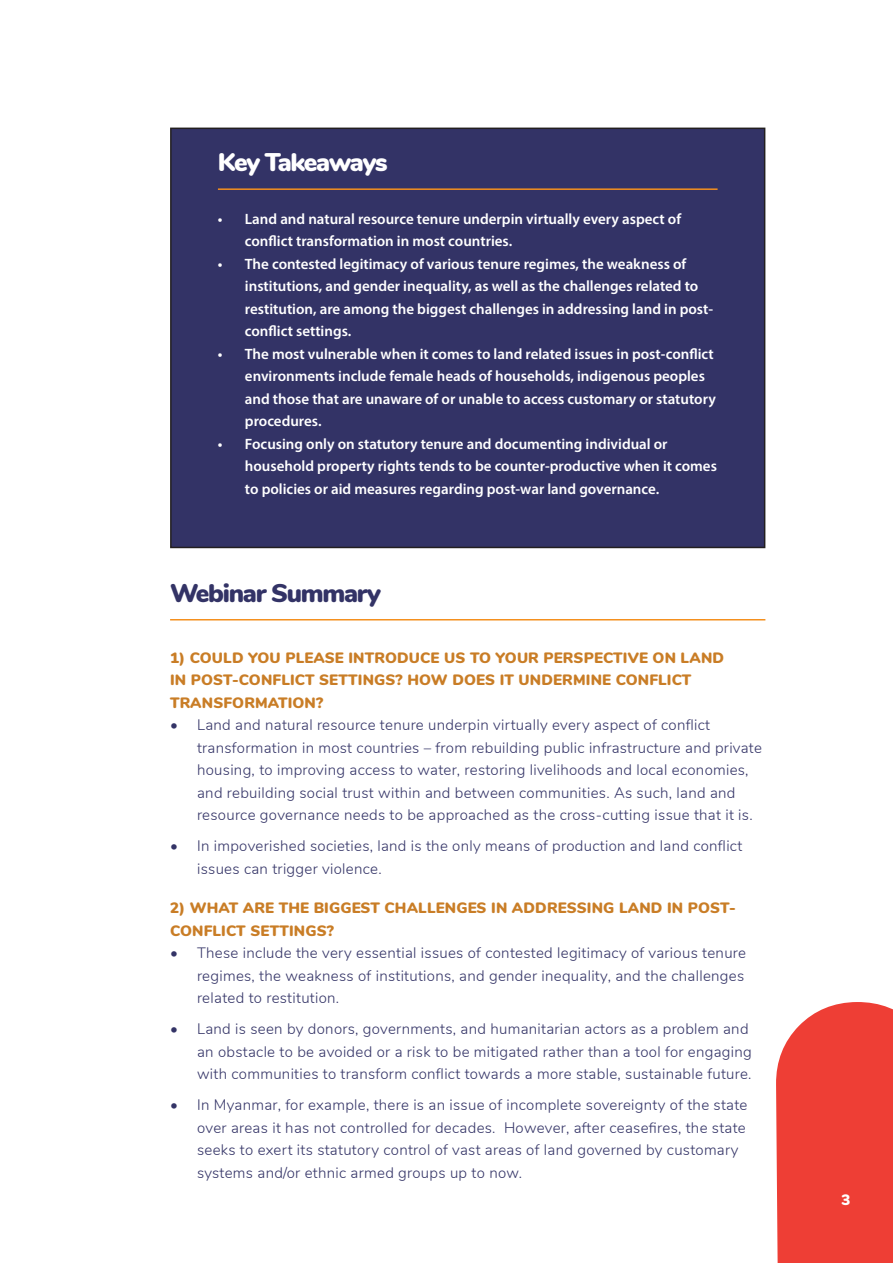
<style>
.page{position:relative;width:893px;height:1263px;background:#fff}
.page>*{position:absolute;margin:0;border:0;box-sizing:border-box;transform-origin:0 0}
.t1{font:900 25.5px "Nunito";letter-spacing:-.05em;color:#336}
.t2{font:900 25.5px "Nunito";letter-spacing:-.055em;color:#fff}
.t3{font:300 15px/22.5px "Nunito";letter-spacing:.02em;color:#336}
.t4{font:600 15px/22.5px "Myriad Pro";color:#fff}
.t5{font:900 15px/22.5px "Nunito";letter-spacing:.01em;color:#c97d26}
.t6{font:900 15px "Nunito";color:#fff}
</style>
<div class="page">
<div style="left:776px;top:1002px;width:117px;height:261px;background:#ee3e35"></div>
<hr style="left:170px;top:619px;width:595px;height:1px;background:#f4901f">
<div style="left:171px;top:128px;width:594px;height:419px;background:#336"></div>
<div style="left:170px;top:128px;width:595px;height:420px;border:2px solid #231f20"></div>
<hr style="left:218px;top:188px;width:500px;height:2px;background:#f4901f">
<p class="t2" style="left:218px;top:144px;width:171px">Key Takeaways</p>
<p class="t4" style="left:245px;top:207px;width:438px;text-indent:-27px">• Land and natural resource tenure underpin virtually every aspect of conflict transformation in most countries.</p>
<p class="t4" style="left:245px;top:252px;width:470px;text-indent:-27px">• The contested legitimacy of various tenure regimes, the weakness of institutions, and gender inequality, as well as the challenges related to restitution, are among the biggest challenges in addressing land in post&shy;conflict settings.</p>
<p class="t4" style="left:245px;top:342px;width:472px;text-indent:-27px">• The most vulnerable when it comes to land related issues in post-conflict environments include female heads of households, indigenous peoples and those that are unaware of or unable to access customary or statutory procedures.</p>
<p class="t4" style="left:245px;top:432px;width:474px;text-indent:-27px">• Focusing only on statutory tenure and documenting individual or household property rights tends to be counter-productive when it comes to policies or aid measures regarding post-war land governance.</p>
<p class="t1" style="left:170px;top:574px;width:212px">Webinar Summary</p>
<p class="t5" style="left:170px;top:645px;width:555px">1) COULD YOU PLEASE INTRODUCE US TO YOUR PERSPECTIVE ON LAND<br>IN POST-CONFLICT SETTINGS? HOW DOES IT UNDERMINE CONFLICT<br>TRANSFORMATION?</p>
<p class="t3" style="left:197px;top:713px;width:566px;text-indent:-27px">• Land and natural resource tenure underpin virtually every aspect of conflict transformation in most countries – from rebuilding public infrastructure and private housing, to improving access to water, restoring livelihoods and local economies, and rebuilding social trust within and between communities. As such, land and resource governance needs to be approached as the cross-cutting issue that it is.</p>
<p class="t3" style="left:197px;top:834px;width:547px;text-indent:-27px">• In impoverished societies, land is the only means of production and land conflict issues can trigger violence.</p>
<p class="t5" style="left:170px;top:896px;width:567px">2) WHAT ARE THE BIGGEST CHALLENGES IN ADDRESSING LAND IN POST-<br>CONFLICT SETTINGS?</p>
<p class="t3" style="left:197px;top:941px;width:550px;text-indent:-27px">• These include the very essential issues of contested legitimacy of various tenure regimes, the weakness of institutions, and gender inequality, and the challenges related to restitution.</p>
<p class="t3" style="left:197px;top:1017px;width:556px;text-indent:-27px">• Land is seen by donors, governments, and humanitarian actors as a problem and an obstacle to be avoided or a risk to be mitigated rather than a tool for engaging with communities to transform conflict towards a more stable, sustainable future.</p>
<p class="t3" style="left:197px;top:1093px;width:552px;text-indent:-27px">• In Myanmar, for example, there is an issue of incomplete sovereignty of the state over areas it has not controlled for decades. However, after ceasefires, the state seeks to exert its statutory control of vast areas of land governed by customary systems and/or ethnic armed groups up to now.</p>
<p class="t6" style="left:841px;top:1189px;width:10px">3</p>
</div>
